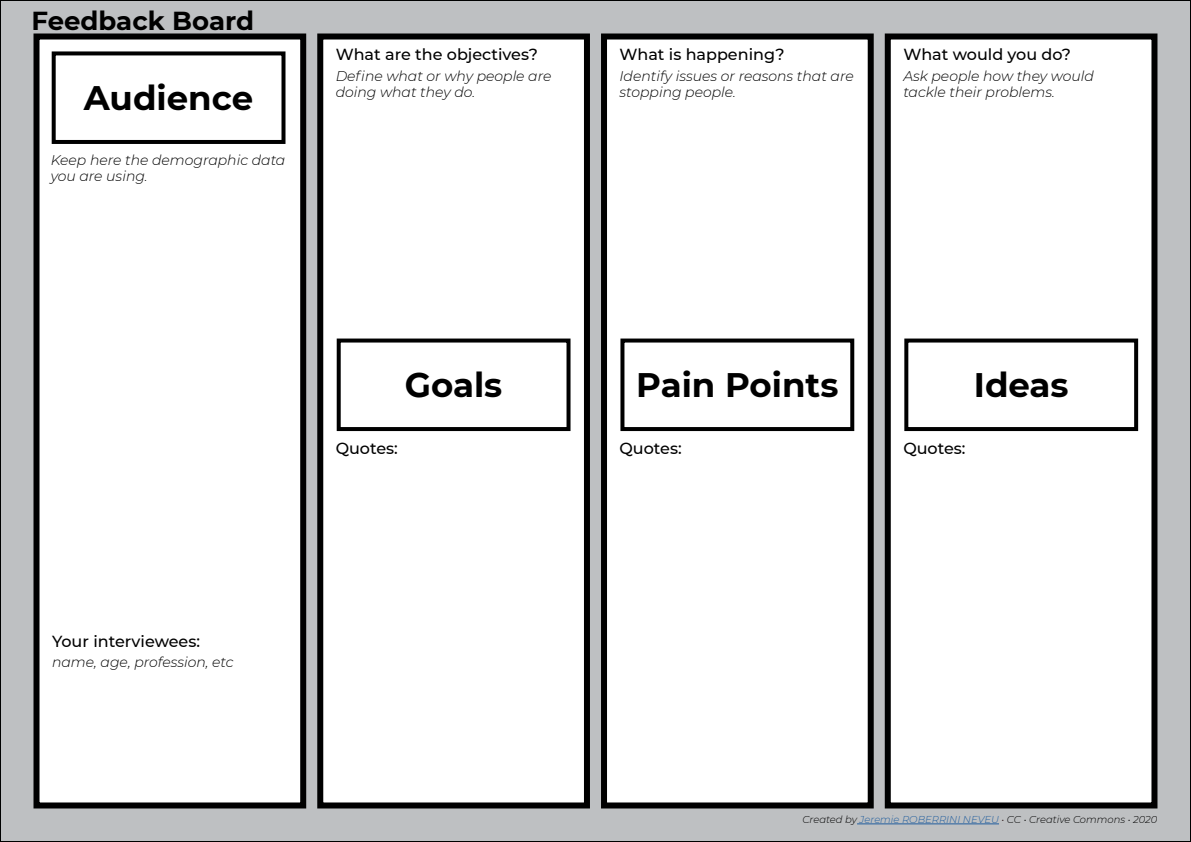
<style>
.page{position:relative;width:1191px;height:842px;background:#fff}
.page>*{position:absolute;margin:0;border:0;box-sizing:border-box;transform-origin:0 0}
.t1{font:700 34px "Montserrat";color:#000}
.t2{font:700 26px "Montserrat";color:#000}
.t3{font:500 16px "Montserrat";color:#000}
.t4{font:italic 300 14px/16.8px "Montserrat";color:#000}
.t5{font:italic 300 10px "Montserrat";color:#000}
.s1{color:#215e9e}
.s2{color:#220c0d}
</style>
<div class="page">
<div style="left:0;top:0;width:1190px;height:841px;background:#bec0c2"></div>
<div style="left:36px;top:36px;width:267px;height:769px;background:#fff"></div>
<div style="left:34px;top:34px;width:272px;height:774px;border:6px solid #000"></div>
<div style="left:887px;top:36px;width:267px;height:769px;background:#fff"></div>
<div style="left:884px;top:34px;width:273px;height:774px;border:6px solid #000"></div>
<div style="left:604px;top:36px;width:266px;height:769px;background:#fff"></div>
<div style="left:601px;top:34px;width:272px;height:774px;border:6px solid #000"></div>
<div style="left:320px;top:36px;width:267px;height:769px;background:#fff"></div>
<div style="left:317px;top:34px;width:273px;height:774px;border:6px solid #000"></div>
<hr style="left:857px;top:824px;width:142px;height:1px;background:#215e9e">
<div style="left:52px;top:51px;width:233px;height:93px;border:4px solid #000"></div>
<div style="left:337px;top:338px;width:233px;height:93px;border:4px solid #000"></div>
<div style="left:620px;top:338px;width:234px;height:93px;border:4px solid #000"></div>
<div style="left:904px;top:338px;width:234px;height:93px;border:4px solid #000"></div>
<h2 class="t2" style="left:32px;top:2px;width:224px">Feedback Board</h2>
<h1 class="t1" style="left:84px;top:74px;width:171px">Audience</h1>
<p class="t4" style="left:51px;top:151px;width:236px">Keep here the demographic data you are using.</p>
<p class="t3" style="left:336px;top:43px;width:204px">What are the objectives?</p>
<p class="t4" style="left:336px;top:67px;width:217px">Define what or why people are doing what they do.</p>
<p class="t3" style="left:619px;top:43px;width:167px">What is happening?</p>
<p class="t4" style="left:619px;top:67px;width:236px">Identify issues or reasons that are stopping people.</p>
<p class="t3" style="left:903px;top:43px;width:169px">What would you do?</p>
<p class="t4" style="left:903px;top:67px;width:192px">Ask people how they would tackle their problems.</p>
<p class="t3" style="left:52px;top:630px;width:149px">Your interviewees:</p>
<p class="t4" style="left:52px;top:653px;width:183px">name, age, profession, etc</p>
<h1 class="t1" style="left:405px;top:361px;width:99px">Goals</h1>
<p class="t3" style="left:336px;top:438px;width:64px">Quotes:</p>
<h1 class="t1" style="left:636px;top:361px;width:204px">Pain Points</h1>
<p class="t3" style="left:619px;top:438px;width:64px">Quotes:</p>
<h1 class="t1" style="left:974px;top:361px;width:96px">Ideas</h1>
<p class="t3" style="left:903px;top:438px;width:64px">Quotes:</p>
<p class="t5" style="left:802px;top:813px;width:356px">Created by <span class="s1">Jeremie ROBERRINI NEVEU</span> <span class="s2">•</span> CC • Creative Commons • 2020</p>
</div>
